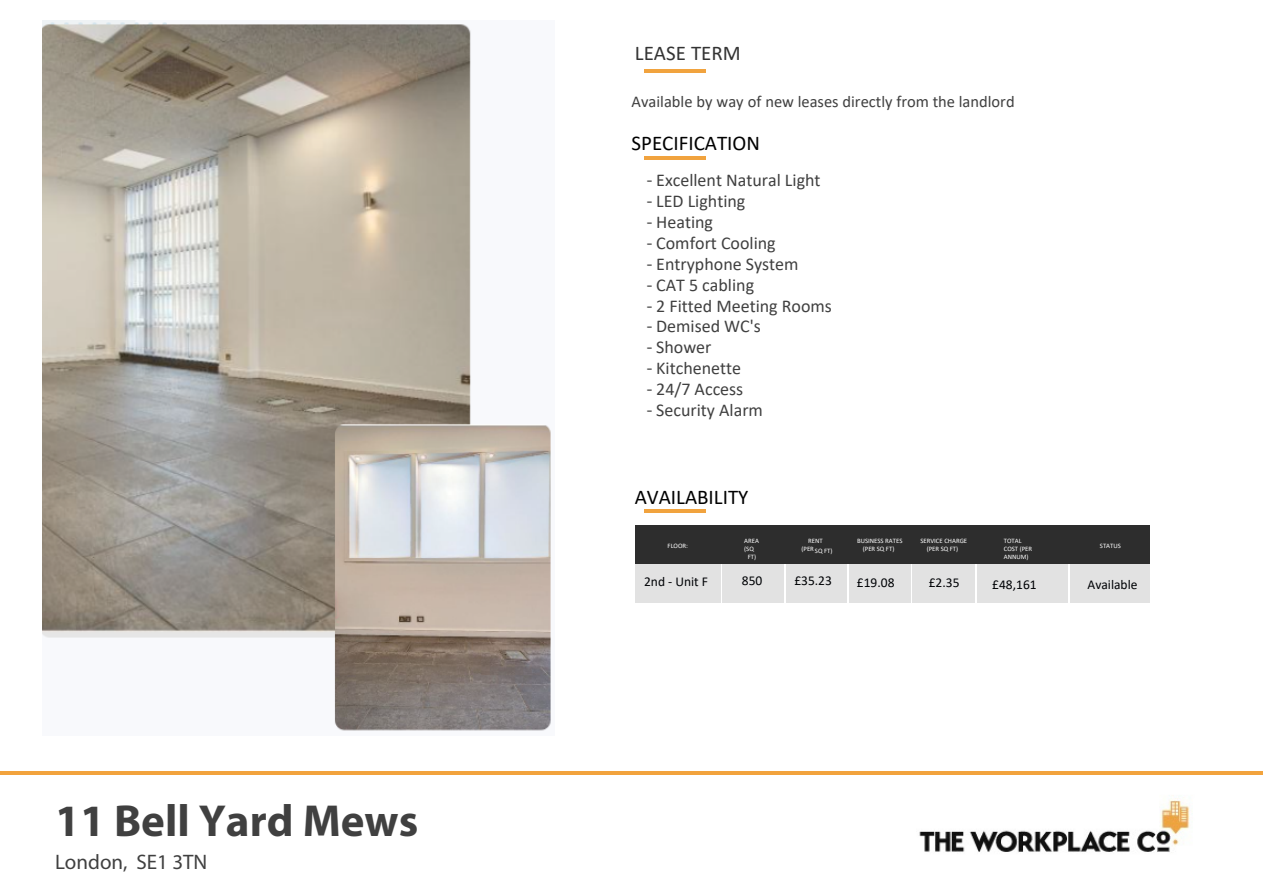
<style>
.page{position:relative;width:1263px;height:894px;background:#fff}
.page>*{position:absolute;margin:0;border:0;box-sizing:border-box;transform-origin:0 0}
.t1{font:700 45px "Myriad Pro";color:#404040}
.t2{font:21px "Calibri";color:#000}
.t3{font:21px "Myriad Pro";color:#404040}
.t4{font:21px "Calibri";color:#333}
.t5{font:18px "Calibri";color:#404040}
.t6{font:16.5px "Calibri";color:#404040}
.t7{font:13.5px "Calibri";color:#000205}
.t8{font:6.75px/7.8px "Calibri";color:#fff}
.s1{font-family:"Myriad Pro"}
</style>
<div class="page">
<hr style="left:0;top:771px;width:1263px;height:3px;background:#f2a33d">
<img style="left:919px;top:798px;width:271px;height:55px">
<hr style="left:644px;top:69px;width:61px;height:3px;background:#f1a33e">
<div style="left:635px;top:525px;width:514px;height:38px;background:#2d2d2d"></div>
<hr style="left:644px;top:510px;width:61px;height:2px;background:#f1a33e">
<hr style="left:644px;top:157px;width:61px;height:2px;background:#f1a33e">
<div style="left:635px;top:564px;width:85px;height:38px;background:#e2e2e2"></div>
<div style="left:723px;top:564px;width:60px;height:38px;background:#e2e2e2"></div>
<div style="left:786px;top:564px;width:61px;height:38px;background:#e2e2e2"></div>
<div style="left:850px;top:564px;width:60px;height:38px;background:#e2e2e2"></div>
<div style="left:913px;top:564px;width:61px;height:38px;background:#e2e2e2"></div>
<div style="left:977px;top:564px;width:91px;height:38px;background:#e2e2e2"></div>
<div style="left:1071px;top:564px;width:78px;height:38px;background:#e2e2e2"></div>
<img style="left:42px;top:20px;width:509px;height:711px">
<h1 class="t1" style="left:55px;top:791px;width:365px">11 Bell Yard Mews</h1>
<p class="t3" style="left:55px;top:848px;width:154px">London, SE1 3TN</p>
<p class="t4" style="left:635px;top:39px;width:107px">LEASE TERM</p>
<p class="t6" style="left:632px;top:90px;width:385px">Available by way of new leases directly from the landlord</p>
<p class="t2" style="left:632px;top:128px;width:130px">SPECIFICATION</p>
<p class="t5" style="left:647px;top:168px;width:175px"><span class="s1">-</span> Excellent Natural Light</p>
<p class="t5" style="left:647px;top:189px;width:100px"><span class="s1">-</span> LED Lighting</p>
<p class="t5" style="left:647px;top:209px;width:68px"><span class="s1">-</span> Heating</p>
<p class="t5" style="left:647px;top:230px;width:130px"><span class="s1">-</span> Comfort Cooling</p>
<p class="t5" style="left:647px;top:251px;width:153px"><span class="s1">-</span> Entryphone System</p>
<p class="t5" style="left:647px;top:272px;width:109px"><span class="s1">-</span> CAT 5 cabling</p>
<p class="t5" style="left:647px;top:293px;width:187px"><span class="s1">-</span> 2 Fitted Meeting Rooms</p>
<p class="t5" style="left:647px;top:314px;width:116px"><span class="s1">-</span> Demised WC's</p>
<p class="t5" style="left:647px;top:335px;width:66px"><span class="s1">-</span> Shower</p>
<p class="t5" style="left:647px;top:355px;width:96px"><span class="s1">-</span> Kitchenette</p>
<p class="t5" style="left:647px;top:376px;width:98px"><span class="s1">-</span> 24/7 Access</p>
<p class="t5" style="left:647px;top:397px;width:118px"><span class="s1">-</span> Security Alarm</p>
<p class="t2" style="left:635px;top:483px;width:115px">AVAILABILITY</p>
<p class="t8" style="left:668px;top:541px;width:22px">FLOOR:</p>
<p class="t8" style="left:744px;top:537px;width:16px">AREA</p>
<p class="t8" style="left:744px;top:544px;width:11px">(SQ</p>
<p class="t8" style="left:748px;top:552px;width:10px">FT)</p>
<p class="t8" style="left:801px;top:537px;width:23px;text-indent:7px">RENT (PER</p>
<p class="t8" style="left:857px;top:537px;width:47px;text-align:center">BUSINESS RATES (PER SQ FT)</p>
<p class="t8" style="left:920px;top:537px;width:48px;text-align:center">SERVICE CHARGE (PER SQ FT)</p>
<p class="t8" style="left:1004px;top:537px;width:30px">TOTAL<br>COST (PER<br>ANNUM)</p>
<p class="t8" style="left:1100px;top:541px;width:23px">STATUS</p>
<p class="t8" style="left:815px;top:546px;width:19px">SQ FT)</p>
<p class="t7" style="left:794px;top:571px;width:39px">£35.23</p>
<p class="t7" style="left:857px;top:572px;width:39px">£19.08</p>
<p class="t7" style="left:929px;top:572px;width:32px">£2.35</p>
<p class="t7" style="left:644px;top:572px;width:65px">2nd - Unit F</p>
<p class="t7" style="left:742px;top:571px;width:22px">850</p>
<p class="t7" style="left:992px;top:574px;width:46px">£48,161</p>
<p class="t7" style="left:1087px;top:574px;width:51px">Available</p>
</div>
